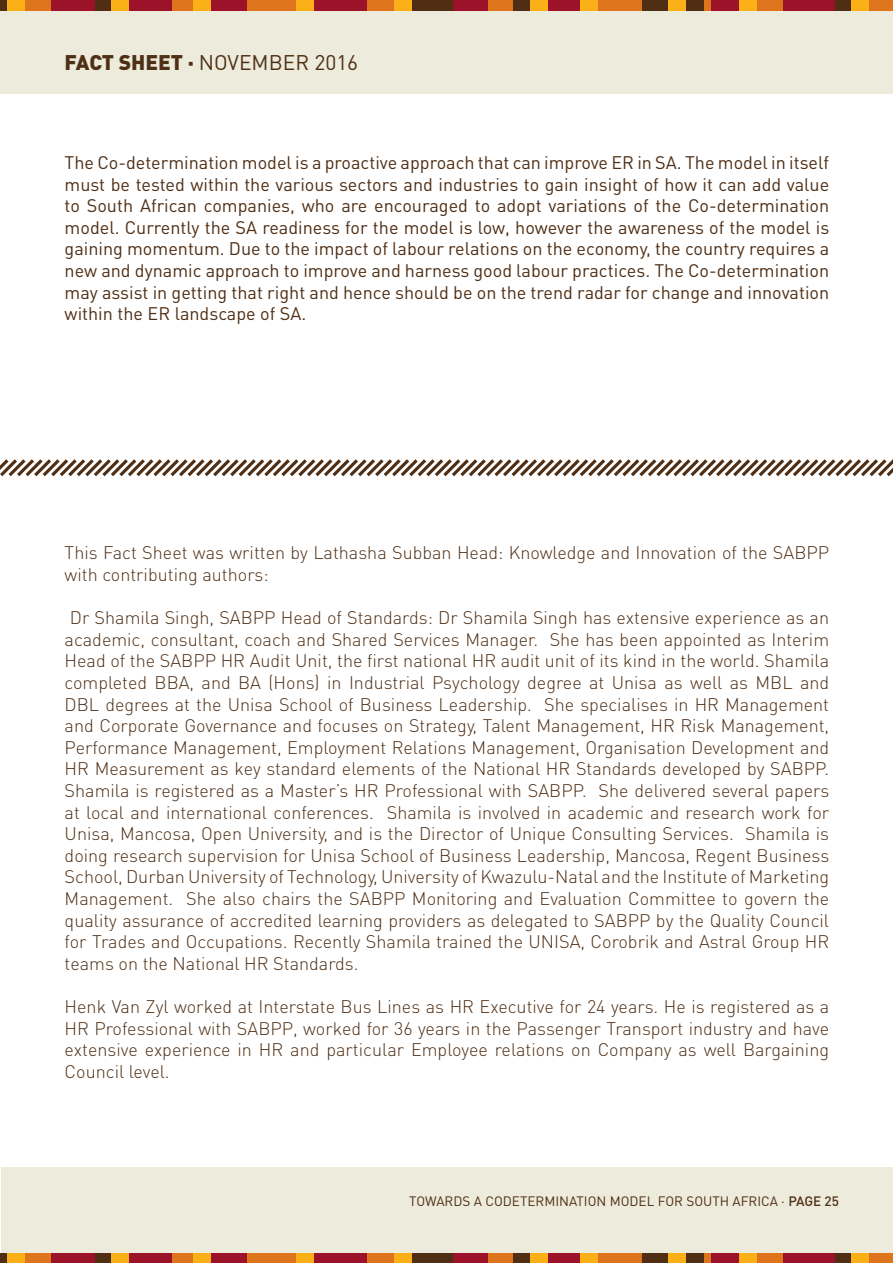
<style>
.page{position:relative;width:893px;height:1263px;background:#fff}
.page>*{position:absolute;margin:0;border:0;box-sizing:border-box;transform-origin:0 0}
.t1{font:21px "DIN Pro";color:#4f3017}
.t2{font:300 18px/21.6px "DIN Pro";color:#4f2e14;text-align:justify}
.t3{font:18px/21.6px "DIN Pro";color:#4f2e14;text-align:justify}
.t4{font:13.5px "DIN Pro";color:#4f2e14}
.s1{font-weight:900}
.s2{font-weight:500}
</style>
<div class="page">
<div style="left:2px;top:1167px;width:891px;height:96px;background:#edebdb"></div>
<div style="left:0;top:0;width:893px;height:94px;background:#edebdb"></div>
<div style="left:0;top:0;width:893px;height:10px;background:#de751c"></div>
<div style="left:546px;top:0;width:36px;height:10px;background:#9c1229"></div>
<div style="left:210px;top:0;width:36px;height:10px;background:#9c1229"></div>
<div style="left:451px;top:0;width:36px;height:10px;background:#9c1229"></div>
<div style="left:51px;top:0;width:46px;height:10px;background:#9c1229"></div>
<div style="left:126px;top:0;width:46px;height:10px;background:#9c1229"></div>
<div style="left:783px;top:0;width:53px;height:10px;background:#9c1229"></div>
<div style="left:314px;top:0;width:53px;height:10px;background:#9c1229"></div>
<div style="left:643px;top:0;width:61px;height:10px;background:#4f2e14"></div>
<div style="left:712px;top:0;width:29px;height:10px;background:#9c1229"></div>
<div style="left:411px;top:0;width:42px;height:10px;background:#4f2e14"></div>
<div style="left:96px;top:0;width:17px;height:10px;background:#4f2e14"></div>
<div style="left:514px;top:0;width:17px;height:10px;background:#4f2e14"></div>
<div style="left:835px;top:0;width:17px;height:10px;background:#4f2e14"></div>
<div style="left:0;top:0;width:8px;height:10px;background:#4f2e14"></div>
<div style="left:8px;top:0;width:17px;height:10px;background:#fcb017"></div>
<div style="left:193px;top:0;width:17px;height:10px;background:#fcb017"></div>
<div style="left:740px;top:0;width:17px;height:10px;background:#fcb017"></div>
<div style="left:668px;top:0;width:17px;height:10px;background:#fcb017"></div>
<div style="left:580px;top:0;width:17px;height:10px;background:#fcb017"></div>
<div style="left:395px;top:0;width:17px;height:10px;background:#fcb017"></div>
<div style="left:111px;top:0;width:17px;height:10px;background:#fcb017"></div>
<div style="left:530px;top:0;width:17px;height:10px;background:#fcb017"></div>
<div style="left:851px;top:0;width:18px;height:10px;background:#fcb017"></div>
<div style="left:297px;top:0;width:17px;height:10px;background:#fcb017"></div>
<div style="left:0;top:1253px;width:893px;height:10px;background:#de751c"></div>
<div style="left:546px;top:1253px;width:36px;height:10px;background:#9c1229"></div>
<div style="left:210px;top:1253px;width:36px;height:10px;background:#9c1229"></div>
<div style="left:451px;top:1253px;width:36px;height:10px;background:#9c1229"></div>
<div style="left:51px;top:1253px;width:46px;height:10px;background:#9c1229"></div>
<div style="left:126px;top:1253px;width:46px;height:10px;background:#9c1229"></div>
<div style="left:783px;top:1253px;width:53px;height:10px;background:#9c1229"></div>
<div style="left:314px;top:1253px;width:53px;height:10px;background:#9c1229"></div>
<div style="left:643px;top:1253px;width:61px;height:10px;background:#4f2e14"></div>
<div style="left:712px;top:1253px;width:29px;height:10px;background:#9c1229"></div>
<div style="left:411px;top:1253px;width:42px;height:10px;background:#4f2e14"></div>
<div style="left:96px;top:1253px;width:17px;height:10px;background:#4f2e14"></div>
<div style="left:514px;top:1253px;width:17px;height:10px;background:#4f2e14"></div>
<div style="left:835px;top:1253px;width:17px;height:10px;background:#4f2e14"></div>
<div style="left:0;top:1253px;width:8px;height:10px;background:#4f2e14"></div>
<div style="left:8px;top:1253px;width:17px;height:10px;background:#fcb017"></div>
<div style="left:193px;top:1253px;width:17px;height:10px;background:#fcb017"></div>
<div style="left:740px;top:1253px;width:17px;height:10px;background:#fcb017"></div>
<div style="left:668px;top:1253px;width:17px;height:10px;background:#fcb017"></div>
<div style="left:580px;top:1253px;width:17px;height:10px;background:#fcb017"></div>
<div style="left:395px;top:1253px;width:17px;height:10px;background:#fcb017"></div>
<div style="left:111px;top:1253px;width:17px;height:10px;background:#fcb017"></div>
<div style="left:530px;top:1253px;width:17px;height:10px;background:#fcb017"></div>
<div style="left:851px;top:1253px;width:18px;height:10px;background:#fcb017"></div>
<div style="left:297px;top:1253px;width:17px;height:10px;background:#fcb017"></div>
<svg style="left:0;top:459px;width:893px;height:18px"></svg>
<p class="t1" style="left:65px;top:48px;width:295px"><span class="s1">FACT SHEET ·</span> NOVEMBER 2016</p>
<p class="t3" style="left:65px;top:151px;width:766px">The Co-determination model is a proactive approach that can improve ER in SA. The model in itself must be tested within the various sectors and industries to gain insight of how it can add value to South African companies, who are encouraged to adopt variations of the Co-determination model. Currently the SA readiness for the model is low, however the awareness of the model is gaining momentum. Due to the impact of labour relations on the economy, the country requires a new and dynamic approach to improve and harness good labour practices. The Co-determination may assist in getting that right and hence should be on the trend radar for change and innovation within the ER landscape of SA.</p>
<p class="t2" style="left:65px;top:541px;width:766px">This Fact Sheet was written by Lathasha Subban Head: Knowledge and Innovation of the SABPP with contributing authors:</p>
<p class="t2" style="left:65px;top:606px;width:766px">Dr Shamila Singh, SABPP Head of Standards: Dr Shamila Singh has extensive experience as an academic, consultant, coach and Shared Services Manager. She has been appointed as Interim Head of the SABPP HR Audit Unit, the first national HR audit unit of its kind in the world. Shamila completed BBA, and BA (Hons) in Industrial Psychology degree at Unisa as well as MBL and DBL degrees at the Unisa School of Business Leadership. She specialises in HR Management and Corporate Governance and focuses on Strategy, Talent Management, HR Risk Management, Performance Management, Employment Relations Management, Organisation Development and HR Measurement as key standard elements of the National HR Standards developed by SABPP.<br>Shamila is registered as a Master’s HR Professional with SABPP. She delivered several papers at local and international conferences. Shamila is involved in academic and research work for Unisa, Mancosa, Open University, and is the Director of Unique Consulting Services. Shamila is doing research supervision for Unisa School of Business Leadership, Mancosa, Regent Business School, Durban University of Technology, University of Kwazulu-Natal and the Institute of Marketing Management. She also chairs the SABPP Monitoring and Evaluation Committee to govern the quality assurance of accredited learning providers as delegated to SABPP by the Quality Council for Trades and Occupations. Recently Shamila trained the UNISA, Corobrik and Astral Group HR teams on the National HR Standards.</p>
<p class="t2" style="left:65px;top:995px;width:766px">Henk Van Zyl worked at Interstate Bus Lines as HR Executive for 24 years. He is registered as a HR Professional with SABPP, worked for 36 years in the Passenger Transport industry and have extensive experience in HR and particular Employee relations on Company as well Bargaining Council level.</p>
<p class="t4" style="left:409px;top:1192px;width:431px">TOWARDS A CODETERMINATION MODEL FOR SOUTH AFRICA · <span class="s2">PAGE 25</span></p>
</div>
